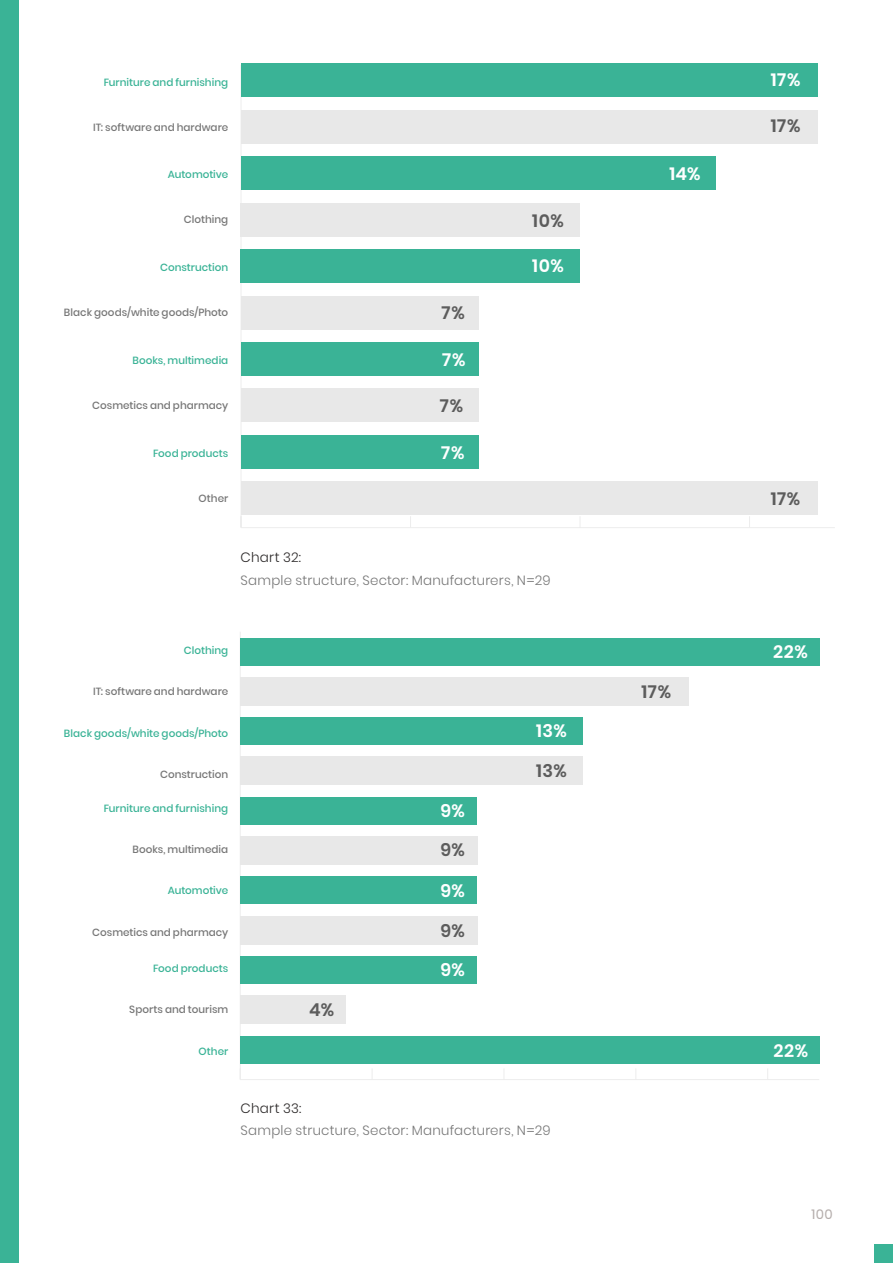
<style>
.page{position:relative;width:893px;height:1263px;background:#fff}
.page>*{position:absolute;margin:0;border:0;box-sizing:border-box;transform-origin:0 0}
.t1{font:600 17.85px "Poppins";letter-spacing:.035em;color:#fff}
.t2{font:600 17.85px "Poppins";letter-spacing:.025em;color:#5c5c5c}
.t3{font:300 13.5px "Poppins";letter-spacing:.015em;color:#2e2b2b}
.t4{font:13.5px "Poppins";color:#b5aeac}
.t5{font:300 13.35px "Poppins";letter-spacing:.015em;color:#777}
.t6{font:500 10.35px "Poppins";letter-spacing:.005em;color:#777}
.t7{font:500 10.35px "Poppins";color:#3ab396}
.s1{font-size:13.35px}
</style>
<div class="page">
<div style="left:0;top:0;width:18px;height:1263px;background:#3ab396"></div>
<div style="left:874px;top:1244px;width:19px;height:19px;background:#3ab396"></div>
<hr style="left:241px;top:527px;width:594px;height:1px;background:#ededed">
<hr style="left:241px;top:65px;width:1px;height:463px;background:#ededed">
<div style="left:241px;top:64px;width:576px;height:33px;background:#3ab396"></div>
<div style="left:241px;top:110px;width:576px;height:33px;background:#e8e8e8"></div>
<div style="left:241px;top:156px;width:475px;height:34px;background:#3ab396"></div>
<div style="left:241px;top:203px;width:339px;height:33px;background:#e8e8e8"></div>
<div style="left:241px;top:249px;width:339px;height:34px;background:#3ab396"></div>
<div style="left:241px;top:296px;width:237px;height:33px;background:#e8e8e8"></div>
<div style="left:241px;top:342px;width:237px;height:34px;background:#3ab396"></div>
<div style="left:241px;top:389px;width:237px;height:33px;background:#e8e8e8"></div>
<div style="left:241px;top:435px;width:237px;height:34px;background:#3ab396"></div>
<div style="left:241px;top:482px;width:576px;height:33px;background:#e8e8e8"></div>
<hr style="left:240px;top:1079px;width:579px;height:1px;background:#ededed">
<hr style="left:240px;top:632px;width:1px;height:447px;background:#ededed">
<div style="left:240px;top:638px;width:580px;height:27px;background:#3ab396"></div>
<div style="left:240px;top:677px;width:448px;height:29px;background:#e8e8e8"></div>
<div style="left:240px;top:717px;width:343px;height:28px;background:#3ab396"></div>
<div style="left:240px;top:757px;width:343px;height:28px;background:#e8e8e8"></div>
<div style="left:240px;top:797px;width:237px;height:28px;background:#3ab396"></div>
<div style="left:240px;top:836px;width:237px;height:29px;background:#e8e8e8"></div>
<div style="left:240px;top:876px;width:237px;height:28px;background:#3ab396"></div>
<div style="left:240px;top:916px;width:237px;height:28px;background:#e8e8e8"></div>
<div style="left:240px;top:956px;width:237px;height:28px;background:#3ab396"></div>
<div style="left:240px;top:995px;width:106px;height:29px;background:#e8e8e8"></div>
<div style="left:240px;top:1035px;width:580px;height:28px;background:#3ab396"></div>
<p class="t7" style="left:104px;top:77px;width:126px">Furniture and furnishing</p>
<p class="t6" style="left:93px;top:122px;width:137px">IT: software and hardware</p>
<p class="t7" style="left:168px;top:168px;width:62px">Automotive</p>
<p class="t6" style="left:184px;top:213px;width:46px">Clothing</p>
<p class="t7" style="left:160px;top:262px;width:70px">Construction</p>
<p class="t6" style="left:64px;top:307px;width:166px">Black goods/white goods/Photo</p>
<p class="t7" style="left:133px;top:355px;width:97px">Books, multimedia</p>
<p class="t6" style="left:92px;top:400px;width:138px">Cosmetics and pharmacy</p>
<p class="t7" style="left:153px;top:448px;width:77px">Food products</p>
<p class="t6" style="left:199px;top:493px;width:31px">Other</p>
<h1 class="t2" style="left:442px;top:302px;width:25px">7%</h1>
<h1 class="t1" style="left:442px;top:349px;width:25px">7%</h1>
<h1 class="t2" style="left:440px;top:395px;width:25px">7%</h1>
<h1 class="t1" style="left:441px;top:442px;width:25px">7%</h1>
<h1 class="t2" style="left:532px;top:210px;width:33px">10%</h1>
<h1 class="t1" style="left:532px;top:255px;width:33px">10%</h1>
<h2 class="t3" style="left:241px;top:550px;width:62px">Chart <span class="s1">32:</span></h2>
<p class="t5" style="left:241px;top:572px;width:311px">Sample structure, Sector: Manufacturers, N=29</p>
<p class="t7" style="left:184px;top:645px;width:46px">Clothing</p>
<p class="t6" style="left:93px;top:685px;width:137px">IT: software and hardware</p>
<p class="t7" style="left:64px;top:727px;width:166px">Black goods/white goods/Photo</p>
<p class="t6" style="left:160px;top:768px;width:70px">Construction</p>
<p class="t7" style="left:104px;top:803px;width:126px">Furniture and furnishing</p>
<p class="t6" style="left:133px;top:843px;width:97px">Books, multimedia</p>
<p class="t7" style="left:168px;top:884px;width:62px">Automotive</p>
<p class="t6" style="left:92px;top:926px;width:138px">Cosmetics and pharmacy</p>
<p class="t7" style="left:153px;top:963px;width:77px">Food products</p>
<p class="t6" style="left:129px;top:1003px;width:101px">Sports and tourism</p>
<p class="t7" style="left:199px;top:1045px;width:31px">Other</p>
<h1 class="t2" style="left:309px;top:999px;width:26px">4%</h1>
<h1 class="t1" style="left:440px;top:800px;width:26px">9%</h1>
<h1 class="t2" style="left:440px;top:840px;width:26px">9%</h1>
<h1 class="t1" style="left:440px;top:880px;width:26px">9%</h1>
<h1 class="t2" style="left:440px;top:920px;width:26px">9%</h1>
<h1 class="t1" style="left:440px;top:960px;width:26px">9%</h1>
<h1 class="t1" style="left:536px;top:721px;width:32px">13%</h1>
<h1 class="t2" style="left:536px;top:760px;width:32px">13%</h1>
<h2 class="t3" style="left:241px;top:1100px;width:62px">Chart <span class="s1">33:</span></h2>
<p class="t5" style="left:241px;top:1122px;width:311px">Sample structure, Sector: Manufacturers, N=29</p>
<h1 class="t1" style="left:669px;top:164px;width:33px">14%</h1>
<h1 class="t1" style="left:771px;top:70px;width:31px">17%</h1>
<h1 class="t2" style="left:771px;top:116px;width:31px">17%</h1>
<h1 class="t2" style="left:642px;top:681px;width:31px">17%</h1>
<h1 class="t2" style="left:771px;top:488px;width:31px">17%</h1>
<h1 class="t1" style="left:773px;top:641px;width:36px">22%</h1>
<h1 class="t1" style="left:773px;top:1040px;width:36px">22%</h1>
<h2 class="t4" style="left:811px;top:1206px;width:23px">100</h2>
</div>
